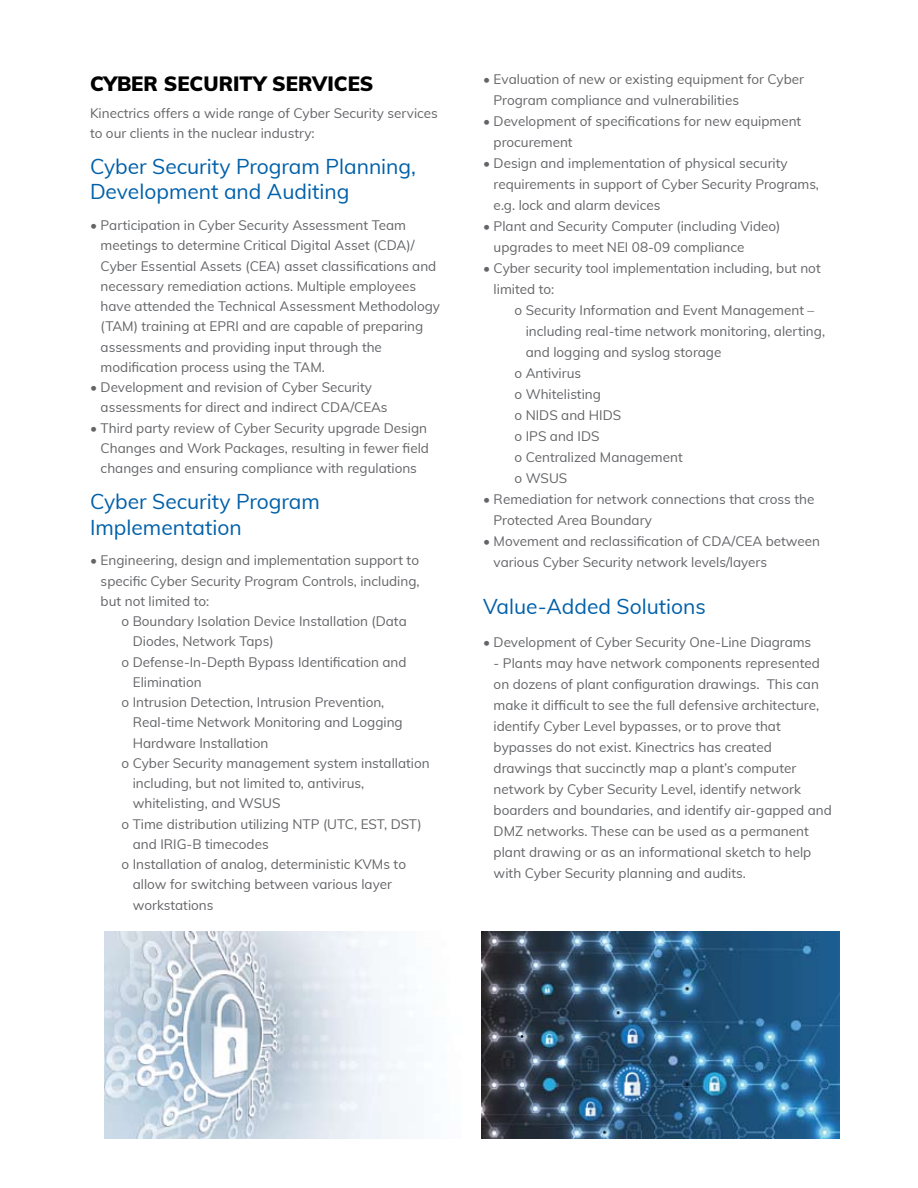
<style>
.page{position:relative;width:918px;height:1188px;background:#fff}
.page>*{position:absolute;margin:0;border:0;box-sizing:border-box;transform-origin:0 0}
.t1{font:21px/25.5px "Muli";color:#0060a9}
.t2{font:900 20.25px "Muli";color:#000}
.t3{font:13.5px/21px "Muli";color:#636467}
</style>
<div class="page">
<img style="left:104px;top:932px;width:313px;height:206px">
<img style="left:482px;top:932px;width:357px;height:206px">
<h2 class="t2" style="left:90px;top:69px;width:285px">CYBER SECURITY SERVICES</h2>
<p class="t3" style="left:90px;top:102px;width:349px;line-height:20.2px">Kinectrics offers a wide range of Cyber Security services to our clients in the nuclear industry:</p>
<h1 class="t1" style="left:90px;top:152px;width:328px">Cyber Security Program Planning,<br>Development and Auditing</h1>
<p class="t3" style="left:101px;top:214px;width:341px;line-height:20.2px;text-indent:-11px">• Participation in Cyber Security Assessment Team meetings to determine Critical Digital Asset (CDA)/ Cyber Essential Assets (CEA) asset classifications and necessary remediation actions. Multiple employees have attended the Technical Assessment Methodology (TAM) training at EPRI and are capable of preparing assessments and providing input through the modification process using the TAM.</p>
<p class="t3" style="left:101px;top:376px;width:288px;line-height:20.2px;text-indent:-11px">• Development and revision of Cyber Security assessments for direct and indirect CDA/CEAs</p>
<p class="t3" style="left:101px;top:417px;width:330px;line-height:20.2px;text-indent:-11px">• Third party review of Cyber Security upgrade Design<br>Changes and Work Packages, resulting in fewer field changes and ensuring compliance with regulations</p>
<h1 class="t1" style="left:90px;top:488px;width:232px">Cyber Security Program<br>Implementation</h1>
<p class="t3" style="left:101px;top:550px;width:321px;line-height:20.2px;text-align:justify;text-indent:-11px">• Engineering, design and implementation support to specific Cyber Security Program Controls, including, but not limited to:</p>
<p class="t3" style="left:121px;top:610px;width:287px">o Boundary Isolation Device Installation (Data</p>
<p class="t3" style="left:133px;top:630px;width:142px">Diodes, Network Taps)</p>
<p class="t3" style="left:121px;top:651px;width:287px">o Defense-In-Depth Bypass Identification and</p>
<p class="t3" style="left:133px;top:671px;width:70px">Elimination</p>
<p class="t3" style="left:121px;top:691px;width:264px">o Intrusion Detection, Intrusion Prevention,</p>
<p class="t3" style="left:133px;top:711px;width:272px">Real-time Network Monitoring and Logging</p>
<p class="t3" style="left:133px;top:732px;width:137px">Hardware Installation</p>
<p class="t3" style="left:121px;top:752px;width:310px">o Cyber Security management system installation</p>
<p class="t3" style="left:133px;top:772px;width:233px">including, but not limited to, antivirus,</p>
<p class="t3" style="left:133px;top:792px;width:149px">whitelisting, and WSUS</p>
<p class="t3" style="left:121px;top:813px;width:302px">o Time distribution utilizing NTP (UTC, EST, DST)</p>
<p class="t3" style="left:133px;top:833px;width:138px">and IRIG-B timecodes</p>
<p class="t3" style="left:121px;top:853px;width:286px">o Installation of analog, deterministic KVMs to</p>
<p class="t3" style="left:133px;top:873px;width:261px">allow for switching between various layer</p>
<p class="t3" style="left:133px;top:894px;width:82px">workstations</p>
<p class="t3" style="left:494px;top:68px;width:312px;text-indent:-11px">• Evaluation of new or existing equipment for Cyber<br>Program compliance and vulnerabilities</p>
<p class="t3" style="left:494px;top:110px;width:309px;text-indent:-11px">• Development of specifications for new equipment procurement</p>
<p class="t3" style="left:494px;top:152px;width:327px;text-indent:-11px">• Design and implementation of physical security requirements in support of Cyber Security Programs, e.g. lock and alarm devices</p>
<p class="t3" style="left:494px;top:215px;width:288px;text-indent:-11px">• Plant and Security Computer (including Video) upgrades to meet NEI 08-09 compliance</p>
<p class="t3" style="left:494px;top:257px;width:329px;text-indent:-11px">• Cyber security tool implementation including, but not limited to:</p>
<p class="t3" style="left:514px;top:299px;width:301px">o Security Information and Event Management –</p>
<p class="t3" style="left:526px;top:320px;width:301px">including real-time network monitoring, alerting,</p>
<p class="t3" style="left:526px;top:341px;width:197px">and logging and syslog storage</p>
<p class="t3" style="left:514px;top:362px;width:68px">o Antivirus</p>
<p class="t3" style="left:514px;top:383px;width:88px">o Whitelisting</p>
<p class="t3" style="left:514px;top:404px;width:108px">o NIDS and HIDS</p>
<p class="t3" style="left:514px;top:425px;width:87px">o IPS and IDS</p>
<p class="t3" style="left:514px;top:446px;width:170px">o Centralized Management</p>
<p class="t3" style="left:514px;top:467px;width:54px">o WSUS</p>
<p class="t3" style="left:494px;top:488px;width:322px;text-indent:-11px">• Remediation for network connections that cross the<br>Protected Area Boundary</p>
<p class="t3" style="left:494px;top:530px;width:328px;text-indent:-11px">• Movement and reclassification of CDA/CEA between various Cyber Security network levels/layers</p>
<h1 class="t1" style="left:483px;top:592px;width:224px">Value-Added Solutions</h1>
<p class="t3" style="left:483px;top:631px;width:330px">• Development of Cyber Security One-Line Diagrams</p>
<p class="t3" style="left:494px;top:652px;width:340px">- Plants may have network components represented on dozens of plant configuration drawings. This can make it difficult to see the full defensive architecture, identify Cyber Level bypasses, or to prove that bypasses do not exist. Kinectrics has created drawings that succinctly map a plant’s computer network by Cyber Security Level, identify network boarders and boundaries, and identify air-gapped and DMZ networks. These can be used as a permanent plant drawing or as an informational sketch to help with Cyber Security planning and audits.</p>
</div>
